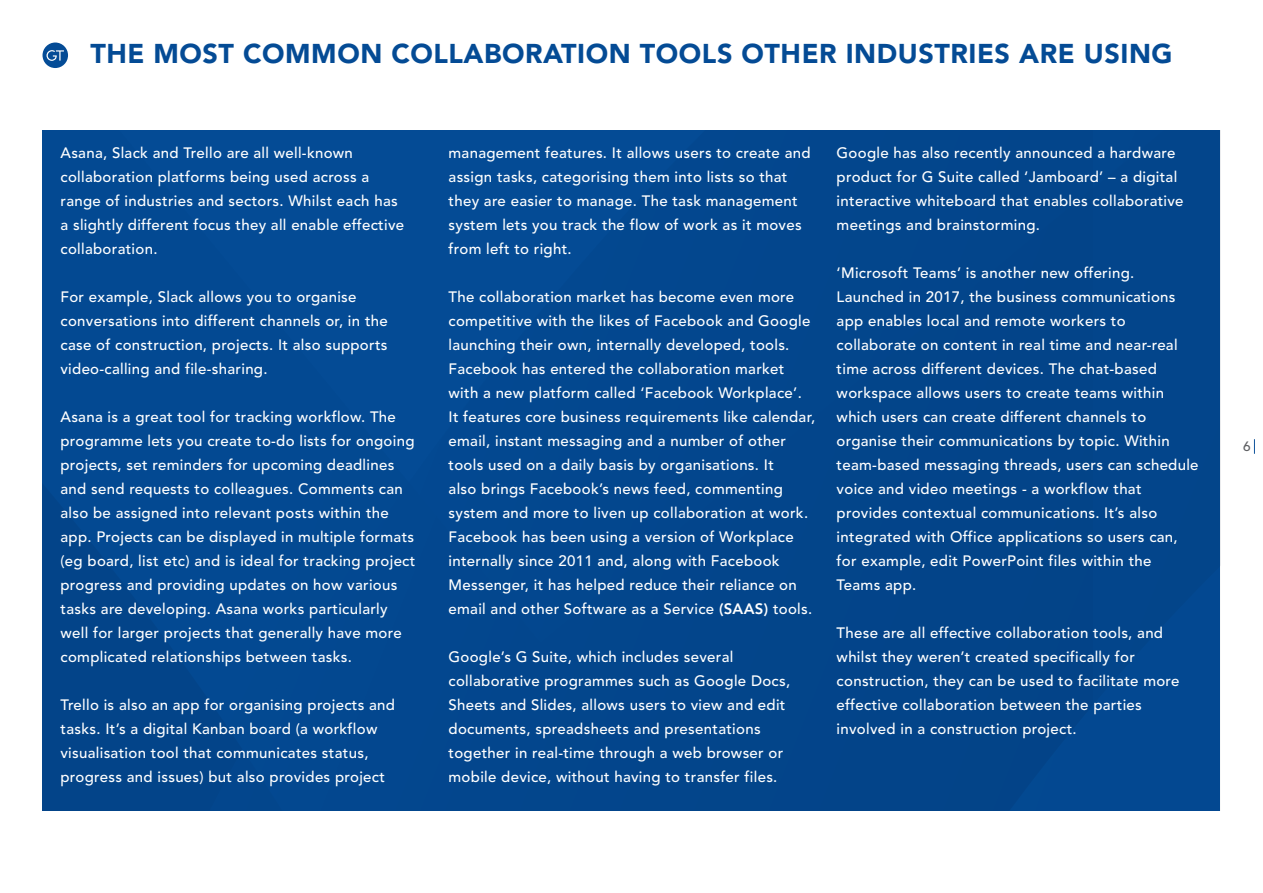
<style>
.page{position:relative;width:1263px;height:893px;background:#fff}
.page>*{position:absolute;margin:0;border:0;box-sizing:border-box;transform-origin:0 0}
.t1{font:900 27px "Avenir LT Std";letter-spacing:.02em;color:#044b95}
.t2{font:500 15px/24px "Avenir LT Std";letter-spacing:.02em;color:#fff}
.t3{font:500 13.5px "Avenir LT Std";color:#57585a}
.s1{font-weight:800}
</style>
<div class="page">
<div style="left:43px;top:130px;width:1177px;height:680px;background:#03468e"></div>
<p class="t1" style="left:90px;top:37px;width:1084px">THE MOST COMMON COLLABORATION TOOLS OTHER INDUSTRIES ARE USING</p>
<p class="t2" style="left:61px;top:142px;width:345px">Asana, Slack and Trello are all well-known collaboration platforms being used across a range of industries and sectors. Whilst each has a slightly different focus they all enable effective collaboration.</p>
<p class="t2" style="left:61px;top:286px;width:329px">For example, Slack allows you to organise conversations into different channels or, in the</p>
<p class="t2" style="left:61px;top:334px;width:329px">case of construction, projects. It also supports video-calling and file-sharing.</p>
<p class="t2" style="left:61px;top:406px;width:356px">Asana is a great tool for tracking workflow. The programme lets you create to-do lists for ongoing projects, set reminders for upcoming deadlines and send requests to colleagues. Comments can also be assigned into relevant posts within the app. Projects can be displayed in multiple formats (eg board, list etc) and is ideal for tracking project progress and providing updates on how various tasks are developing. Asana works particularly well for larger projects that generally have more complicated relationships between tasks.</p>
<p class="t2" style="left:61px;top:694px;width:336px">Trello is also an app for organising projects and tasks. It’s a digital Kanban board (a workflow visualisation tool that communicates status, progress and issues) but also provides project</p>
<p class="t2" style="left:449px;top:142px;width:364px">management features. It allows users to create and assign tasks, categorising them into lists so that they are easier to manage. The task management system lets you track the flow of work as it moves from left to right.</p>
<p class="t2" style="left:449px;top:286px;width:368px">The collaboration market has become even more competitive with the likes of Facebook and Google launching their own, internally developed, tools.<br>Facebook has entered the collaboration market with a new platform called ‘Facebook Workplace’.<br>It features core business requirements like calendar, email, instant messaging and a number of other tools used on a daily basis by organisations. It<br>also brings Facebook’s news feed, commenting system and more to liven up collaboration at work.<br>Facebook has been using a version of Workplace internally since 2011 and, along with Facebook Messenger, it has helped reduce their reliance on email and other Software as a Service <span class="s1">(SAAS)</span> tools.</p>
<p class="t2" style="left:449px;top:646px;width:343px">Google’s G Suite, which includes several collaborative programmes such as Google Docs, Sheets and Slides, allows users to view and edit documents, spreadsheets and presentations together in real-time through a web browser or mobile device, without having to transfer files.</p>
<p class="t2" style="left:837px;top:142px;width:348px">Google has also recently announced a hardware product for G Suite called ‘Jamboard’ – a digital interactive whiteboard that enables collaborative meetings and brainstorming.</p>
<p class="t2" style="left:837px;top:262px;width:363px">‘Microsoft Teams’ is another new offering.<br>Launched in 2017, the business communications app enables local and remote workers to collaborate on content in real time and near-real time across different devices. The chat-based workspace allows users to create teams within which users can create different channels to organise their communications by topic. Within team-based messaging threads, users can schedule voice and video meetings - a workflow that provides contextual communications. It’s also integrated with Office applications so users can,</p>
<p class="t2" style="left:837px;top:550px;width:316px">for example, edit PowerPoint files within the</p>
<p class="t2" style="left:837px;top:574px;width:81px">Teams app.</p>
<p class="t2" style="left:837px;top:622px;width:344px">These are all effective collaboration tools, and whilst they weren’t created specifically for construction, they can be used to facilitate more effective collaboration between the parties involved in a construction project.</p>
<p class="t3" style="left:1243px;top:439px;width:9px">6</p>
</div>
